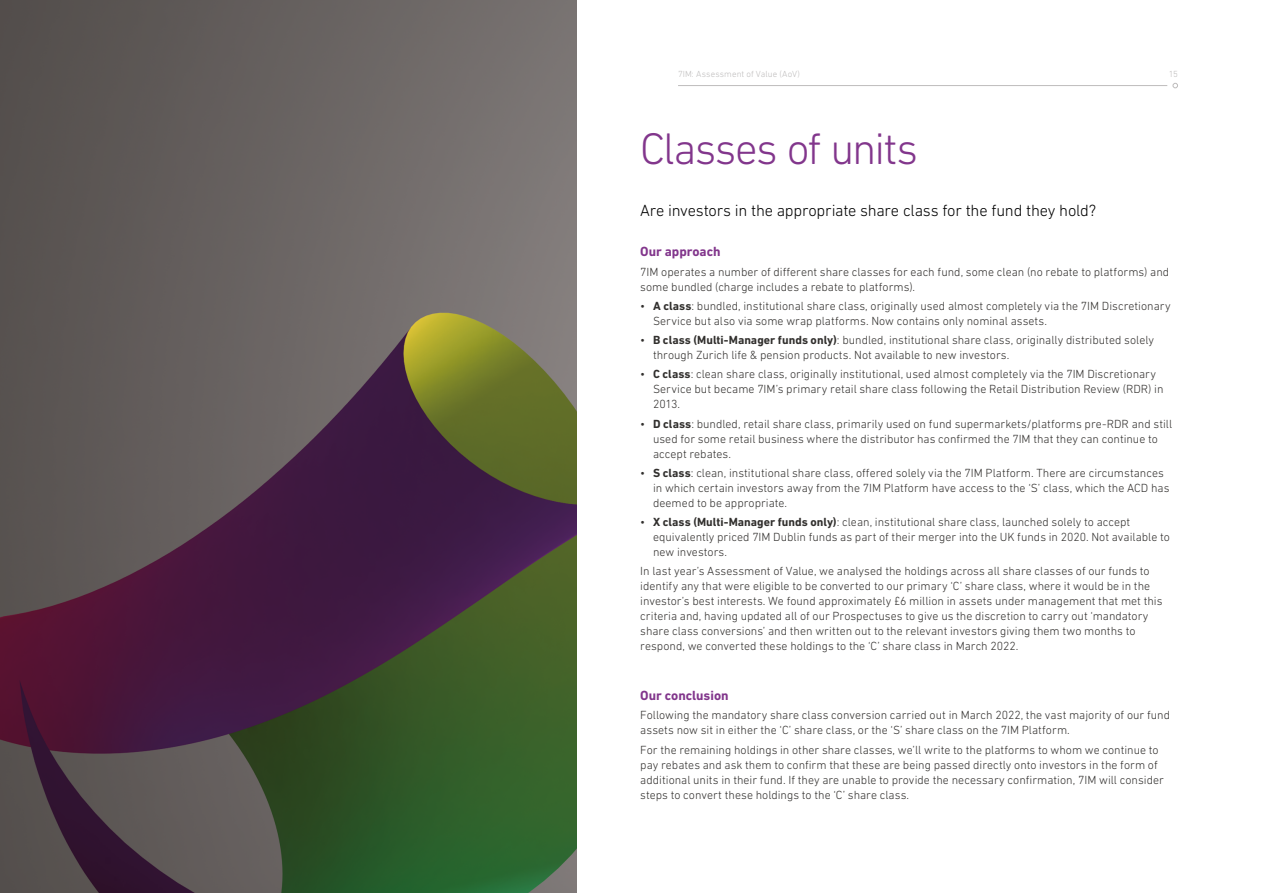
<style>
.page{position:relative;width:1263px;height:893px;background:#fff}
.page>*{position:absolute;margin:0;border:0;box-sizing:border-box;transform-origin:0 0}
.t1{font:300 45px "DIN Next LT Pro";letter-spacing:-.04em;color:#82368c}
.t2{font:300 16.5px "DIN Next LT Pro";letter-spacing:-.015em;color:#000}
.t3{font:700 13.5px "DIN Next LT Pro";letter-spacing:-.005em;color:#82368c}
.t4{font:300 12px/15px "DIN Next LT Pro";color:#312f2d}
.t5{font:300 9px "DIN Next LT Pro";letter-spacing:.01em;color:#bebcbc}
.s1{font-weight:700}
</style>
<div class="page">
<svg style="left:1172px;top:83px;width:6px;height:5px"></svg>
<hr style="left:678px;top:85px;width:489px;height:1px;background:#bebcbc">
<img style="left:0;top:0;width:576px;height:893px">
<p class="t5" style="left:678px;top:69px;width:123px">7IM: Assessment of Value (AoV)</p>
<p class="t5" style="left:1169px;top:69px;width:11px">15</p>
<h1 class="t1" style="left:640px;top:123px;width:280px">Classes of units</h1>
<h2 class="t2" style="left:640px;top:201px;width:458px">Are investors in the appropriate share class for the fund they hold?</h2>
<p class="t3" style="left:640px;top:244px;width:82px">Our approach</p>
<p class="t4" style="left:640px;top:264px;width:530px">7IM operates a number of different share classes for each fund, some clean (no rebate to platforms) and some bundled (charge includes a rebate to platforms).</p>
<p class="t4" style="left:653px;top:298px;width:519px;text-indent:-13px">• <span class="s1">A class</span>: bundled, institutional share class, originally used almost completely via the 7IM Discretionary<br>Service but also via some wrap platforms. Now contains only nominal assets.</p>
<p class="t4" style="left:653px;top:332px;width:502px;text-indent:-13px">• <span class="s1">B class (Multi-Manager funds only)</span>: bundled, institutional share class, originally distributed solely through Zurich life &amp; pension products. Not available to new investors.</p>
<p class="t4" style="left:653px;top:367px;width:512px;text-indent:-13px">• <span class="s1">C class</span>: clean share class, originally institutional, used almost completely via the 7IM Discretionary<br>Service but became 7IM’s primary retail share class following the Retail Distribution Review (RDR) in<br>2013.</p>
<p class="t4" style="left:653px;top:416px;width:521px;text-indent:-13px">• <span class="s1">D class</span>: bundled, retail share class, primarily used on fund supermarkets/platforms pre-RDR and still used for some retail business where the distributor has confirmed the 7IM that they can continue to accept rebates.</p>
<p class="t4" style="left:653px;top:465px;width:518px;text-indent:-13px">• <span class="s1">S class</span>: clean, institutional share class, offered solely via the 7IM Platform. There are circumstances in which certain investors away from the 7IM Platform have access to the ‘S’ class, which the ACD has deemed to be appropriate.</p>
<p class="t4" style="left:653px;top:514px;width:518px;text-indent:-13px">• <span class="s1">X class (Multi-Manager funds only)</span>: clean, institutional share class, launched solely to accept equivalently priced 7IM Dublin funds as part of their merger into the UK funds in 2020. Not available to new investors.</p>
<p class="t4" style="left:640px;top:564px;width:524px">In last year’s Assessment of Value, we analysed the holdings across all share classes of our funds to identify any that were eligible to be converted to our primary ‘C’ share class, where it would be in the investor’s best interests. We found approximately £6 million in assets under management that met this criteria and, having updated all of our Prospectuses to give us the discretion to carry out ‘mandatory share class conversions’ and then written out to the relevant investors giving them two months to respond, we converted these holdings to the ‘C’ share class in March 2022.</p>
<p class="t3" style="left:640px;top:688px;width:90px">Our conclusion</p>
<p class="t4" style="left:640px;top:708px;width:531px">Following the mandatory share class conversion carried out in March 2022, the vast majority of our fund assets now sit in either the ‘C’ share class, or the ‘S’ share class on the 7IM Platform.</p>
<p class="t4" style="left:640px;top:742px;width:525px">For the remaining holdings in other share classes, we’ll write to the platforms to whom we continue to pay rebates and ask them to confirm that these are being passed directly onto investors in the form of additional units in their fund. If they are unable to provide the necessary confirmation, 7IM will consider steps to convert these holdings to the ‘C’ share class.</p>
</div>
